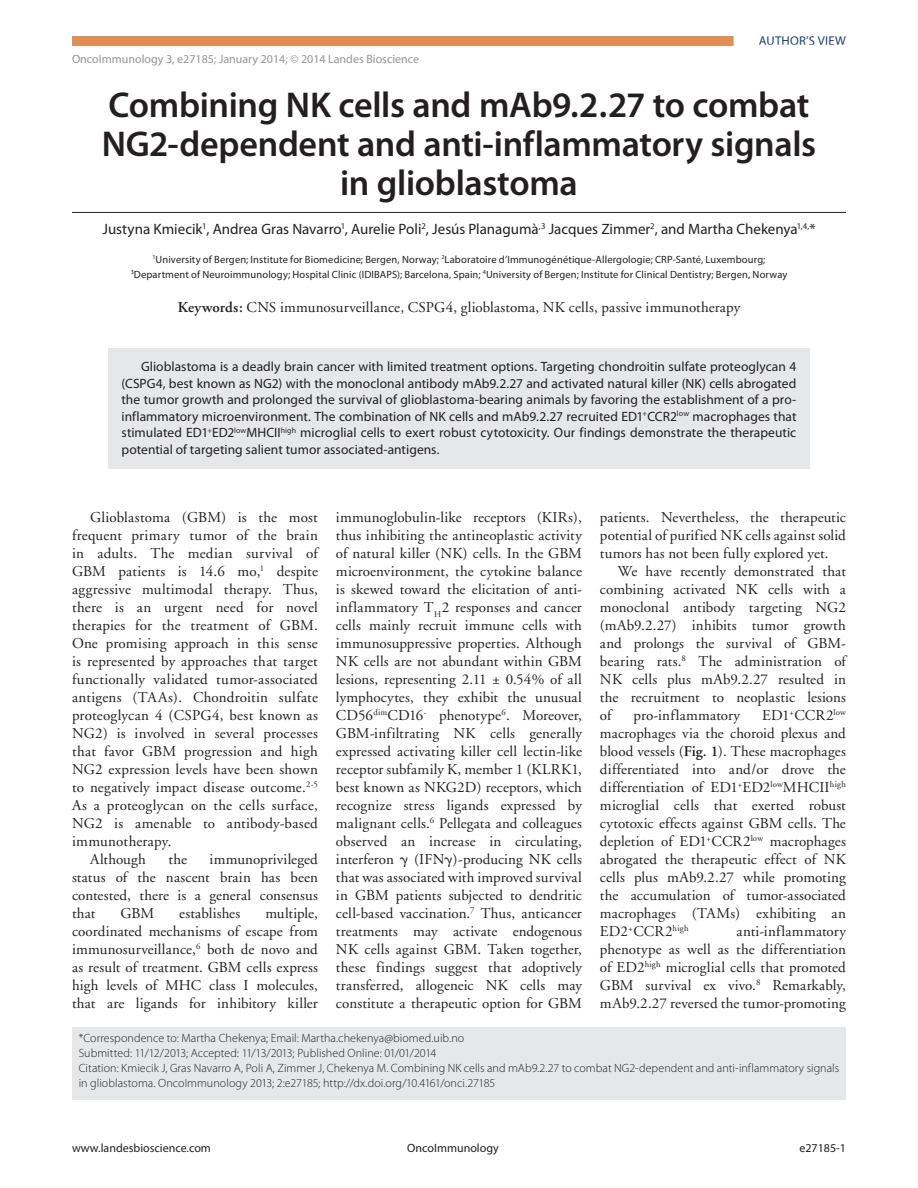
<style>
.page{position:relative;width:918px;height:1188px;background:#fff}
.page>*{position:absolute;margin:0;border:0;box-sizing:border-box;transform-origin:0 0}
.t1{font:600 36px/39px "Myriad Pro";letter-spacing:-.01em;color:#231f20;text-align:center}
.t2{font:15px/18px "Adobe Garamond";letter-spacing:.01em;color:#231f20;text-align:justify}
.t3{font:15px "Myriad Pro";color:#231f20}
.t4{font:13.5px/16.5px "Myriad Pro";letter-spacing:.005em;color:#231f20;text-align:justify}
.t5{font:12.75px "Myriad Pro";letter-spacing:.025em;color:#193f7c}
.t6{font:300 12px/15px "Myriad Pro";letter-spacing:.005em;color:#231f20}
.t7{font:12px "Myriad Pro";color:#939598}
.t8{font:12px "Myriad Pro";color:#231f20}
.t9{font:10.5px/15px "Myriad Pro";letter-spacing:.015em;color:#231f20;text-align:center}
.s1{font-weight:600}
.s2{font-family:"Universal Std Greekw Math Pi"}
</style>
<div class="page">
<div style="left:72px;top:36px;width:774px;height:10px;background:#df8e57"></div>
<svg style="left:733px;top:36px;width:113px;height:10px"></svg>
<div style="left:72px;top:1027px;width:774px;height:72px;background:#e6e7e9"></div>
<hr style="left:72px;top:212px;width:774px;height:1px;background:#231f20">
<div style="left:108px;top:348px;width:702px;height:121px;background:#e6e7e9"></div>
<p class="t7" style="left:72px;top:52px;width:349px">OncoImmunology 3, e27185; January 2014; © 2014 Landes Bioscience</p>
<p class="t5" style="left:759px;top:33px;width:89px">Author’s view</p>
<h1 class="t1" style="left:102px;top:85px;width:716px">Combining NK cells and mAb9.2.27 to combat<br>NG2-dependent and anti-inflammatory signals in glioblastoma</h1>
<p class="t3" style="left:102px;top:220px;width:715px">Justyna Kmiecik<sup>1</sup>, Andrea Gras Navarro<sup>1</sup>, Aurelie Poli<sup>2</sup>, Jesús Planagumà<sup>,3</sup> Jacques Zimmer<sup>2</sup>, and Martha Chekenya<sup>1,4,</sup>*</p>
<p class="t9" style="left:131px;top:251px;width:658px"><sup>1</sup>University of Bergen; Institute for Biomedicine; Bergen, Norway; <sup>2</sup>Laboratoire d’Immunogénétique-Allergologie; CRP-Santé, Luxembourg;<br><sup>3</sup>Department of Neuroimmunology; Hospital Clinic (IDIBAPS); Barcelona, Spain; <sup>4</sup>University of Bergen; Institute for Clinical Dentistry; Bergen, Norway</p>
<p class="t2" style="left:178px;top:298px;width:564px"><span class="s1">Keywords:</span> CNS immunosurveillance, CSPG4, glioblastoma, NK cells, passive immunotherapy</p>
<p class="t4" style="left:122px;top:358px;width:677px;text-indent:19px">Glioblastoma is a deadly brain cancer with limited treatment options. Targeting chondroitin sulfate proteoglycan 4 (CSPG4, best known as NG2) with the monoclonal antibody mAb9.2.27 and activated natural killer (NK) cells abrogated the tumor growth and prolonged the survival of glioblastoma-bearing animals by favoring the establishment of a pro&shy;inflammatory microenvironment. The combination of NK cells and mAb9.2.27 recruited ED1<sup>+</sup>CCR2<sup>low</sup> macrophages that stimulated ED1<sup>+</sup>ED2<sup>low</sup>MHCII<sup>high</sup> microglial cells to exert robust cytotoxicity. Our findings demonstrate the therapeutic potential of targeting salient tumor associated-antigens.</p>
<p class="t2" style="left:336px;top:509px;width:248px">immunoglobulin-like receptors (KIRs), thus inhibiting the antineoplastic activity of natural killer (NK) cells. In the GBM microenvironment, the cytokine balance is skewed toward the elicitation of anti&shy;inflammatory T<sub>H</sub>2 responses and cancer cells mainly recruit immune cells with immunosuppressive properties. Although NK cells are not abundant within GBM lesions, representing 2.11 ± 0.54% of all lymphocytes, they exhibit the unusual CD56<sup>dim</sup>CD16<sup>-</sup> phenotype<sup>6</sup>. Moreover, GBM-infiltrating NK cells generally expressed activating killer cell lectin-like receptor subfamily K, member 1 (KLRK1, best known as NKG2D) receptors, which recognize stress ligands expressed by malignant cells.<sup>6</sup> Pellegata and colleagues observed an increase in circulating, interferon <span class="s2">γ</span> (IFN<span class="s2">γ</span>)-producing NK cells that was associated with improved survival in GBM patients subjected to dendritic cell-based vaccination.<sup>7</sup> Thus, anticancer treatments may activate endogenous NK cells against GBM. Taken together, these findings suggest that adoptively transferred, allogeneic NK cells may constitute a therapeutic option for GBM</p>
<p class="t2" style="left:600px;top:509px;width:247px">patients. Nevertheless, the therapeutic potential of purified NK cells against solid tumors has not been fully explored yet.</p>
<p class="t2" style="left:90px;top:509px;width:229px">Glioblastoma (GBM) is the most</p>
<p class="t2" style="left:72px;top:527px;width:247px">frequent primary tumor of the brain</p>
<p class="t2" style="left:72px;top:545px;width:247px">in adults. The median survival of</p>
<p class="t2" style="left:72px;top:563px;width:247px">GBM patients is 14.6 mo,<sup>1</sup> despite</p>
<p class="t2" style="left:72px;top:581px;width:247px">aggressive multimodal therapy. Thus,</p>
<p class="t2" style="left:72px;top:599px;width:247px">there is an urgent need for novel</p>
<p class="t2" style="left:72px;top:617px;width:247px">therapies for the treatment of GBM.</p>
<p class="t2" style="left:72px;top:635px;width:247px">One promising approach in this sense</p>
<p class="t2" style="left:72px;top:653px;width:247px">is represented by approaches that target</p>
<p class="t2" style="left:72px;top:671px;width:247px">functionally validated tumor-associated</p>
<p class="t2" style="left:72px;top:689px;width:247px">antigens (TAAs). Chondroitin sulfate</p>
<p class="t2" style="left:72px;top:707px;width:247px">proteoglycan 4 (CSPG4, best known as</p>
<p class="t2" style="left:72px;top:725px;width:247px">NG2) is involved in several processes</p>
<p class="t2" style="left:72px;top:743px;width:247px">that favor GBM progression and high</p>
<p class="t2" style="left:72px;top:761px;width:247px">NG2 expression levels have been shown</p>
<p class="t2" style="left:72px;top:779px;width:247px">to negatively impact disease outcome.<sup>2-5</sup></p>
<p class="t2" style="left:72px;top:797px;width:247px">As a proteoglycan on the cells surface,</p>
<p class="t2" style="left:72px;top:815px;width:247px">NG2 is amenable to antibody-based</p>
<p class="t2" style="left:72px;top:833px;width:101px">immunotherapy.</p>
<p class="t2" style="left:90px;top:851px;width:57px">Although</p>
<p class="t2" style="left:169px;top:851px;width:20px">the</p>
<p class="t2" style="left:600px;top:563px;width:248px;text-indent:18px">We have recently demonstrated that combining activated NK cells with a monoclonal antibody targeting NG2 (mAb9.2.27) inhibits tumor growth and prolongs the survival of GBM&shy;bearing rats.<sup>8</sup> The administration of NK cells plus mAb9.2.27 resulted in the recruitment to neoplastic lesions of</p>
<p class="t2" style="left:600px;top:707px;width:248px;text-indent:162px">ED1<sup>+</sup>CCR2<sup>low </sup>macrophages via the choroid plexus and blood vessels (<span class="s1">Fig. 1</span>). These macrophages differentiated into and/or drove the differentiation of ED1<sup>+</sup>ED2<sup>low</sup>MHCII<sup>high </sup>microglial cells that exerted robust cytotoxic effects against GBM cells. The depletion of ED1<sup>+</sup>CCR2<sup>low</sup> macrophages abrogated the therapeutic effect of NK cells plus mAb9.2.27 while promoting the accumulation of tumor-associated macrophages (TAMs) exhibiting an ED2<sup>+</sup>CCR2<sup>high</sup></p>
<p class="t2" style="left:634px;top:707px;width:108px">pro-inflammatory</p>
<p class="t2" style="left:72px;top:851px;width:247px;text-indent:138px">immunoprivileged status of the nascent brain has been contested, there is a general consensus that</p>
<p class="t2" style="left:72px;top:905px;width:247px;text-indent:193px">multiple, coordinated mechanisms of escape from immunosurveillance,<sup>6</sup> both de novo and as result of treatment. GBM cells express high levels of MHC class I molecules, that are ligands for inhibitory killer</p>
<p class="t2" style="left:121px;top:905px;width:35px">GBM</p>
<p class="t2" style="left:179px;top:905px;width:63px">establishes</p>
<p class="t2" style="left:600px;top:923px;width:248px;text-indent:137px">anti-inflammatory phenotype as well as the differentiation of ED2<sup>high</sup> microglial cells that promoted GBM survival ex vivo.<sup>8</sup> Remarkably, mAb9.2.27 reversed the tumor-promoting</p>
<p class="t6" style="left:79px;top:1031px;width:762px">*Correspondence to: Martha Chekenya; Email: Martha.chekenya@biomed.uib.no<br>Submitted: 11/12/2013; Accepted: 11/13/2013; Published Online: 01/01/2014<br>Citation: Kmiecik J, Gras Navarro A, Poli A, Zimmer J, Chekenya M. Combining NK cells and mAb9.2.27 to combat NG2-dependent and anti-inflammatory signals in glioblastoma. OncoImmunology 2013; 2:e27185; http://dx.doi.org/10.4161/onci.27185</p>
<p class="t8" style="left:72px;top:1141px;width:140px">www.landesbioscience.com</p>
<p class="t8" style="left:407px;top:1141px;width:93px">OncoImmunology</p>
<p class="t8" style="left:799px;top:1141px;width:48px">e27185-1</p>
</div>
